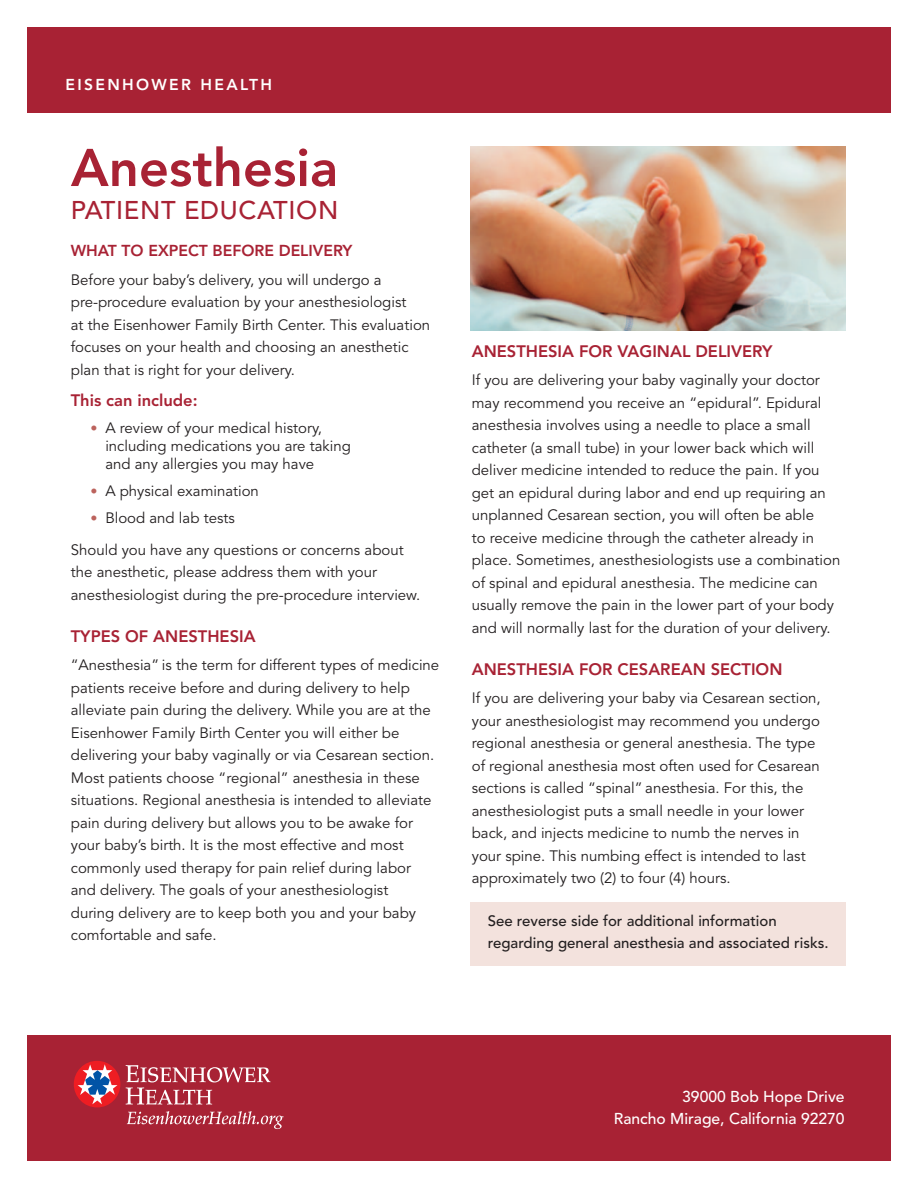
<style>
.page{position:relative;width:918px;height:1188px;background:#fff}
.page>*{position:absolute;margin:0;border:0;box-sizing:border-box;transform-origin:0 0}
.t1{font:800 52.5px "Avenir LT Std";color:#a82234}
.t2{font:500 25.5px "Avenir LT Std";letter-spacing:.025em;color:#a82234}
.t3{font:800 16.5px "Avenir LT Std";color:#a82234}
.t4{font:800 15.75px "Avenir LT Std";color:#a82234}
.t5{font:500 15.6px/21.3px "Avenir LT Std";color:#fff;text-align:right}
.t6{font:800 15.6px "Avenir LT Std";letter-spacing:.15em;color:#fff}
.t7{font:15px/22.5px "Avenir LT Std";color:#231f20}
.t8{font:500 15px/21.8px "Avenir LT Std";color:#231f20}
.s1{font-size:14.1px;color:#bc635d}
</style>
<div class="page">
<div style="left:470px;top:902px;width:376px;height:64px;background:#f3e2dd"></div>
<div style="left:27px;top:27px;width:864px;height:85px;background:#a82234"></div>
<div style="left:27px;top:1036px;width:864px;height:125px;background:#a82234"></div>
<svg style="left:127px;top:1111px;width:157px;height:18px"></svg>
<svg style="left:126px;top:1065px;width:144px;height:40px"></svg>
<div style="left:74px;top:1061px;width:46px;height:46px;background:#ee1d23;border-radius:50%"></div>
<svg style="left:78px;top:1064px;width:39px;height:40px"></svg>
<img style="left:470px;top:146px;width:376px;height:185px">
<p class="t6" style="left:65px;top:76px;width:208px">EISENHOWER HEALTH</p>
<p class="t1" style="left:71px;top:137px;width:269px">Anesthesia</p>
<p class="t2" style="left:71px;top:195px;width:269px">PATIENT EDUCATION</p>
<p class="t4" style="left:71px;top:242px;width:283px">WHAT TO EXPECT BEFORE DELIVERY</p>
<p class="t7" style="left:71px;top:270px;width:361px">Before your baby’s delivery, you will undergo a pre-procedure evaluation by your anesthesiologist<br>at the Eisenhower Family Birth Center. This evaluation focuses on your health and choosing an anesthetic plan that is right for your delivery.</p>
<p class="t3" style="left:71px;top:391px;width:128px">This can include:</p>
<p class="t7" style="left:105px;top:420px;width:247px;line-height:18px;text-indent:-15px"><span class="s1">•</span> A review of your medical history, including medications you are taking and any allergies you may have</p>
<p class="t7" style="left:90px;top:481px;width:170px"><span class="s1">•</span> A physical examination</p>
<p class="t7" style="left:90px;top:508px;width:146px"><span class="s1">•</span> Blood and lab tests</p>
<p class="t7" style="left:71px;top:540px;width:351px">Should you have any questions or concerns about the anesthetic, please address them with your anesthesiologist during the pre-procedure interview.</p>
<p class="t3" style="left:71px;top:626px;width:186px">TYPES OF ANESTHESIA</p>
<p class="t7" style="left:71px;top:655px;width:370px">“Anesthesia” is the term for different types of medicine patients receive before and during delivery to help alleviate pain during the delivery. While you are at the Eisenhower Family Birth Center you will either be delivering your baby vaginally or via Cesarean section.<br>Most patients choose “regional” anesthesia in these situations. Regional anesthesia is intended to alleviate pain during delivery but allows you to be awake for your baby’s birth. It is the most effective and most commonly used therapy for pain relief during labor and delivery. The goals of your anesthesiologist<br>during delivery are to keep both you and your baby comfortable and safe.</p>
<p class="t3" style="left:472px;top:341px;width:302px">ANESTHESIA FOR VAGINAL DELIVERY</p>
<p class="t7" style="left:472px;top:370px;width:370px">If you are delivering your baby vaginally your doctor may recommend you receive an “epidural”. Epidural anesthesia involves using a needle to place a small catheter (a small tube) in your lower back which will deliver medicine intended to reduce the pain. If you get an epidural during labor and end up requiring an unplanned Cesarean section, you will often be able<br>to receive medicine through the catheter already in place. Sometimes, anesthesiologists use a combination of spinal and epidural anesthesia. The medicine can usually remove the pain in the lower part of your body and will normally last for the duration of your delivery.</p>
<p class="t3" style="left:472px;top:659px;width:312px">ANESTHESIA FOR CESAREAN SECTION</p>
<p class="t7" style="left:472px;top:688px;width:351px">If you are delivering your baby via Cesarean section, your anesthesiologist may recommend you undergo regional anesthesia or general anesthesia. The type of regional anesthesia most often used for Cesarean sections is called “spinal” anesthesia. For this, the anesthesiologist puts a small needle in your lower back, and injects medicine to numb the nerves in your spine. This numbing effect is intended to last approximately two (2) to four (4) hours.</p>
<p class="t8" style="left:488px;top:910px;width:342px">See reverse side for additional information regarding general anesthesia and associated risks.</p>
<p class="t5" style="left:614px;top:1086px;width:232px">39000 Bob Hope Drive<br>Rancho Mirage, California 92270</p>
</div>
